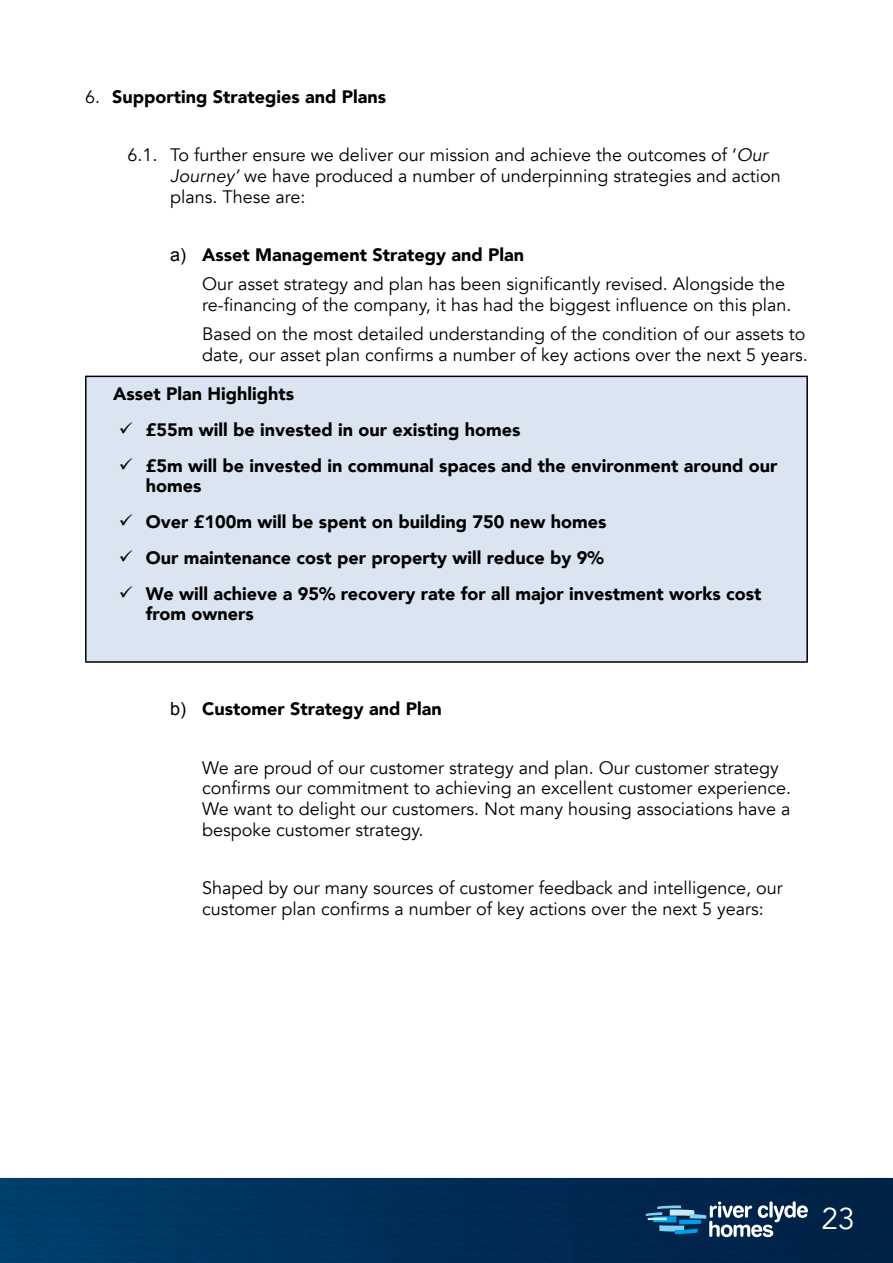
<style>
.page{position:relative;width:893px;height:1263px;background:#fff}
.page>*{position:absolute;margin:0;border:0;box-sizing:border-box;transform-origin:0 0}
.t1{font:30px "Avenir";color:#fff}
.t2{font:18px/20.7px "Avenir";color:#000}
.t3{font:900 18px/20.7px "Avenir";color:#000}
.s1{font-weight:400}
.s2{font-style:italic}
.s3{font-family:"Arial"}
.s4{font-weight:900}
.s5{font-family:"Arial";font-weight:400}
</style>
<div class="page">
<img style="left:0;top:1178px;width:893px;height:85px">
<svg style="left:646px;top:1201px;width:162px;height:36px;background:#3f6483"></svg>
<div style="left:86px;top:376px;width:721px;height:286px;background:#dbe5f1"></div>
<hr style="left:85px;top:376px;width:723px;height:1px;background:#000">
<hr style="left:85px;top:377px;width:2px;height:284px;background:#000">
<hr style="left:806px;top:377px;width:2px;height:284px;background:#000">
<hr style="left:85px;top:661px;width:723px;height:2px;background:#000">
<p class="t3" style="left:85px;top:86px;width:302px"><span class="s1">6.</span> Supporting Strategies and Plans</p>
<p class="t2" style="left:170px;top:145px;width:612px;text-indent:-43px">6.1. To further ensure we deliver our mission and achieve the outcomes of ‘<span class="s2">Our<br>Journey’</span> we have produced a number of underpinning strategies and action plans. These are:</p>
<p class="t2" style="left:202px;top:241px;width:585px;line-height:29.2px;text-indent:-32px"><span class="s3">a)</span> <span class="s4">Asset Management Strategy and Plan<br></span>Our asset strategy and plan has been significantly revised. Alongside the</p>
<p class="t2" style="left:202px;top:291px;width:605px;line-height:29.2px">re-financing of the company, it has had the biggest influence on this plan.<br>Based on the most detailed understanding of the condition of our assets to</p>
<p class="t2" style="left:202px;top:345px;width:607px">date, our asset plan confirms a number of key actions over the next 5 years.</p>
<p class="t3" style="left:113px;top:383px;width:183px">Asset Plan Highlights</p>
<p class="t3" style="left:119px;top:419px;width:403px">✓ £55m will be invested in our existing homes</p>
<p class="t3" style="left:146px;top:455px;width:633px;text-indent:-27px">✓ £5m will be invested in communal spaces and the environment around our homes</p>
<p class="t3" style="left:119px;top:511px;width:489px">✓ Over £100m will be spent on building 750 new homes</p>
<p class="t3" style="left:119px;top:547px;width:486px">✓ Our maintenance cost per property will reduce by 9%</p>
<p class="t3" style="left:146px;top:582px;width:617px;text-indent:-27px">✓ We will achieve a 95% recovery rate for all major investment works cost from owners</p>
<p class="t3" style="left:170px;top:698px;width:273px"><span class="s5">b)</span> Customer Strategy and Plan</p>
<p class="t2" style="left:202px;top:757px;width:591px">We are proud of our customer strategy and plan. Our customer strategy confirms our commitment to achieving an excellent customer experience.<br>We want to delight our customers. Not many housing associations have a bespoke customer strategy.</p>
<p class="t2" style="left:202px;top:878px;width:582px">Shaped by our many sources of customer feedback and intelligence, our customer plan confirms a number of key actions over the next 5 years:</p>
<h1 class="t1" style="left:821px;top:1201px;width:35px">23</h1>
</div>
